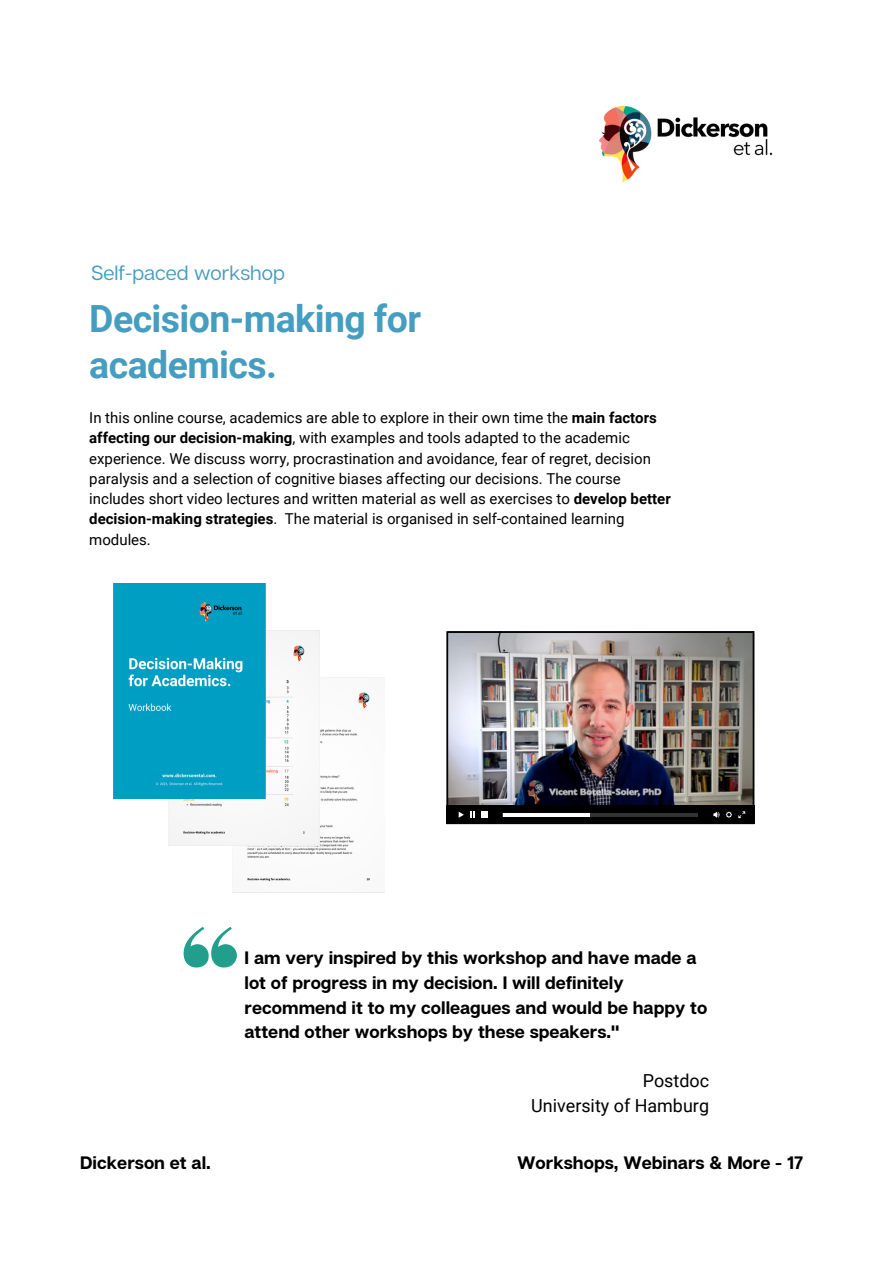
<style>
.page{position:relative;width:893px;height:1264px;background:#fff}
.page>*{position:absolute;margin:0;border:0;box-sizing:border-box;transform-origin:0 0}
.t1{font:700 37.5px/46px "Roboto";letter-spacing:-.015em;color:#459dc0}
.t2{font:20.4px "Articulat CF";color:#459dc0}
.t3{font:700 18px/24.8px "Articulat CF";color:#000}
.t4{font:18px "Roboto";color:#000}
.t5{font:15px/20.2px "Roboto";color:#000}
.s1{font-weight:700}
</style>
<div class="page">
<img style="left:599px;top:105px;width:174px;height:78px">
<svg style="left:184px;top:926px;width:53px;height:41px"></svg>
<img style="left:446px;top:631px;width:308px;height:174px">
<div style="left:446px;top:805px;width:308px;height:19px;background:#000"></div>
<svg style="left:738px;top:811px;width:7px;height:7px"></svg>
<svg style="left:725px;top:811px;width:7px;height:6px"></svg>
<svg style="left:458px;top:811px;width:6px;height:6px"></svg>
<svg style="left:470px;top:811px;width:4px;height:6px"></svg>
<svg style="left:481px;top:811px;width:6px;height:6px"></svg>
<svg style="left:713px;top:811px;width:6px;height:6px"></svg>
<hr style="left:502px;top:813px;width:196px;height:3px;background:#333">
<hr style="left:502px;top:813px;width:87px;height:3px;background:#fff">
<img style="left:232px;top:692px;width:138px;height:197px">
<img style="left:168px;top:630px;width:152px;height:215px">
<img style="left:113px;top:583px;width:152px;height:215px">
<p class="t2" style="left:91px;top:260px;width:195px">Self-paced workshop</p>
<p class="t1" style="left:89px;top:296px;width:333px">Decision-making for academics.</p>
<p class="t5" style="left:89px;top:408px;width:583px">In this online course, academics are able to explore in their own time the <span class="s1">main factors affecting our decision-making</span>, with examples and tools adapted to the academic experience. We discuss worry, procrastination and avoidance, fear of regret, decision paralysis and a selection of cognitive biases affecting our decisions. The course includes short video lectures and written material as well as exercises to <span class="s1">develop better decision-making strategies</span>. The material is organised in self-contained learning modules.</p>
<p class="t3" style="left:244px;top:945px;width:464px">I am very inspired by this workshop and have made a lot of progress in my decision. I will definitely recommend it to my colleagues and would be happy to attend other workshops by these speakers."</p>
<p class="t4" style="left:642px;top:1070px;width:68px">Postdoc</p>
<p class="t4" style="left:531px;top:1094px;width:179px">University of Hamburg</p>
<p class="t3" style="left:80px;top:1150px;width:132px">Dickerson et al.</p>
<p class="t3" style="left:517px;top:1150px;width:288px">Workshops, Webinars &amp; More - 17</p>
</div>
